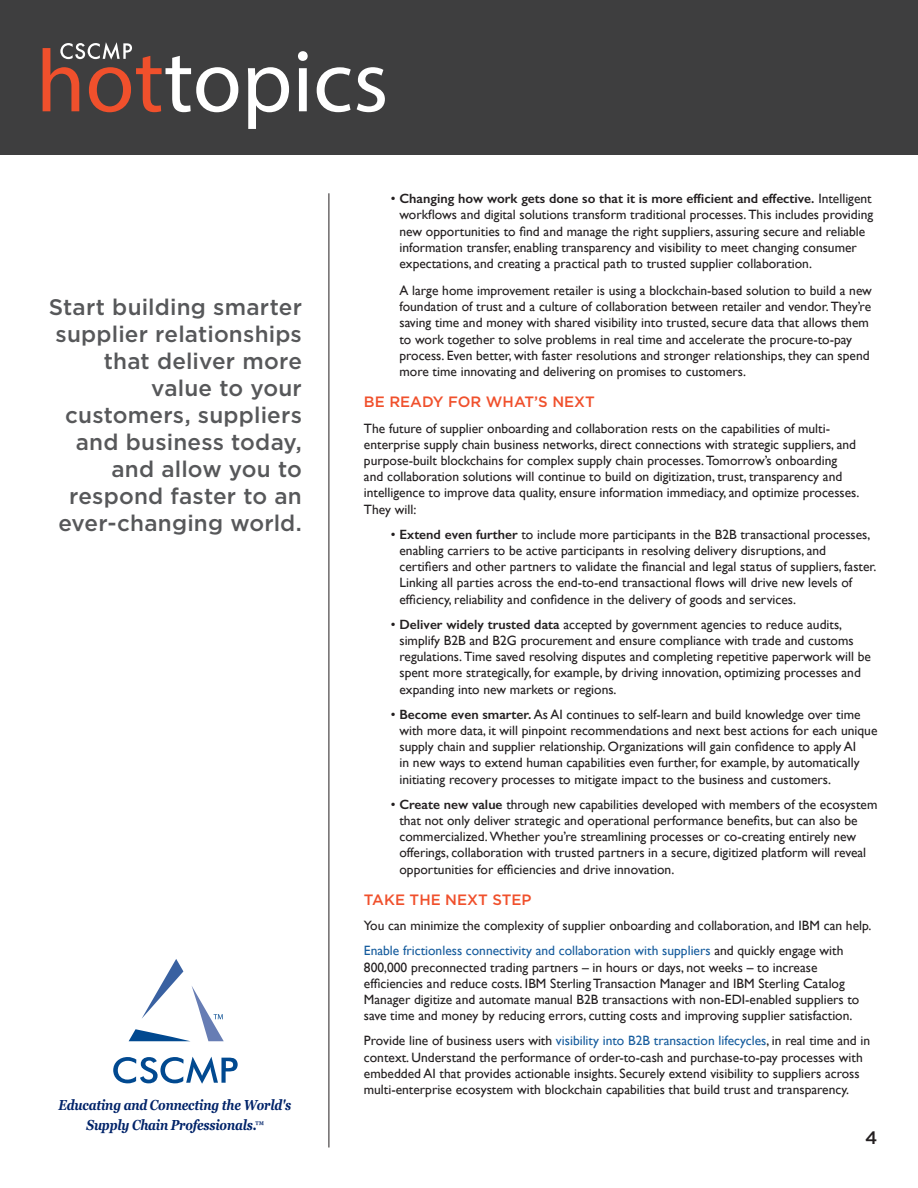
<style>
.page{position:relative;width:918px;height:1188px;background:#fff}
.page>*{position:absolute;margin:0;border:0;box-sizing:border-box;transform-origin:0 0}
.t1{font:500 22.5px/27px "Gotham";letter-spacing:.01em;color:#57585a;text-align:right}
.t2{font:500 18px "Gotham";color:#231f20}
.norm_paragraph{font:500 15px "Gotham";color:#f0502c}
.t3{font:italic 700 14.4px/20.2px "Georgia";letter-spacing:-.015em;color:#002369;text-align:center;scale:.83 1}
.norm_paragraph-2{font:13.5px/16.2px "Gill Sans";color:#231f20}
.s1{font-size:10.95px}
.s2{font-weight:600}
.s3{color:#175d9e}
</style>
<div class="page">
<div style="left:0;top:0;width:918px;height:155px;background:#3e3e3f"></div>
<svg style="left:248px;top:67px;width:41px;height:62px"></svg>
<svg style="left:298px;top:51px;width:10px;height:60px"></svg>
<svg style="left:317px;top:67px;width:34px;height:45px"></svg>
<svg style="left:357px;top:67px;width:28px;height:45px"></svg>
<svg style="left:43px;top:42px;width:195px;height:70px"></svg>
<hr style="left:329px;top:193px;width:1px;height:955px;background:#231f20">
<svg style="left:113px;top:1057px;width:125px;height:27px"></svg>
<svg style="left:129px;top:959px;width:95px;height:82px"></svg>
<p class="t1" style="left:49px;top:293px;width:255px">Start building smarter supplier relationships that deliver more value to your customers, suppliers and business today, and allow you to respond faster to an ever-changing world.</p>
<p class="t3" style="left:58px;top:1095px;width:282px">Educating and Connecting the World's<br>Supply Chain Professionals.<span class="s1">™</span></p>
<p class="norm_paragraph-2" style="left:399px;top:190px;width:475px;text-indent:-9px">• <span class="s2">Changing how work gets done so that it is more efficient and effective.</span> Intelligent workflows and digital solutions transform traditional processes. This includes providing new opportunities to find and manage the right suppliers, assuring secure and reliable information transfer, enabling transparency and visibility to meet changing consumer expectations, and creating a practical path to trusted supplier collaboration.</p>
<p class="norm_paragraph-2" style="left:399px;top:282px;width:474px">A large home improvement retailer is using a blockchain-based solution to build a new foundation of trust and a culture of collaboration between retailer and vendor. They’re saving time and money with shared visibility into trusted, secure data that allows them to work together to solve problems in real time and accelerate the procure-to-pay process. Even better, with faster resolutions and stronger relationships, they can spend more time innovating and delivering on promises to customers.</p>
<p class="norm_paragraph" style="left:364px;top:392px;width:233px">BE READY FOR WHAT’S NEXT</p>
<p class="norm_paragraph-2" style="left:364px;top:420px;width:497px">The future of supplier onboarding and collaboration rests on the capabilities of multi&shy;enterprise supply chain business networks, direct connections with strategic suppliers, and purpose-built blockchains for complex supply chain processes. Tomorrow’s onboarding and collaboration solutions will continue to build on digitization, trust, transparency and intelligence to improve data quality, ensure information immediacy, and optimize processes.<br>They will:</p>
<p class="norm_paragraph-2" style="left:399px;top:526px;width:478px;text-indent:-9px">• <span class="s2">Extend even further</span> to include more participants in the B2B transactional processes, enabling carriers to be active participants in resolving delivery disruptions, and certifiers and other partners to validate the financial and legal status of suppliers, faster.<br>Linking all parties across the end-to-end transactional flows will drive new levels of efficiency, reliability and confidence in the delivery of goods and services.</p>
<p class="norm_paragraph-2" style="left:399px;top:616px;width:473px;text-indent:-9px">• <span class="s2">Deliver widely trusted data</span> accepted by government agencies to reduce audits, simplify B2B and B2G procurement and ensure compliance with trade and customs regulations. Time saved resolving disputes and completing repetitive paperwork will be spent more strategically, for example, by driving innovation, optimizing processes and expanding into new markets or regions.</p>
<p class="norm_paragraph-2" style="left:399px;top:706px;width:480px;text-indent:-9px">• <span class="s2">Become even smarter.</span> As AI continues to self-learn and build knowledge over time with more data, it will pinpoint recommendations and next best actions for each unique supply chain and supplier relationship. Organizations will gain confidence to apply AI<br>in new ways to extend human capabilities even further, for example, by automatically initiating recovery processes to mitigate impact to the business and customers.</p>
<p class="norm_paragraph-2" style="left:399px;top:796px;width:480px;text-indent:-9px">• <span class="s2">Create new value</span> through new capabilities developed with members of the ecosystem that not only deliver strategic and operational performance benefits, but can also be commercialized. Whether you’re streamlining processes or co-creating entirely new offerings, collaboration with trusted partners in a secure, digitized platform will reveal opportunities for efficiencies and drive innovation.</p>
<p class="norm_paragraph" style="left:364px;top:890px;width:169px">TAKE THE NEXT STEP</p>
<p class="norm_paragraph-2" style="left:364px;top:918px;width:509px">You can minimize the complexity of supplier onboarding and collaboration, and IBM can help.</p>
<p class="norm_paragraph-2" style="left:364px;top:943px;width:497px"><span class="s3">Enable frictionless connectivity and collaboration with suppliers</span> and quickly engage with 800,000 preconnected trading partners – in hours or days, not weeks – to increase efficiencies and reduce costs. IBM Sterling Transaction Manager and IBM Sterling Catalog Manager digitize and automate manual B2B transactions with non-EDI-enabled suppliers to save time and money by reducing errors, cutting costs and improving supplier satisfaction.</p>
<p class="norm_paragraph-2" style="left:364px;top:1033px;width:508px">Provide line of business users with <span class="s3">visibility into B2B transaction lifecycles</span>, in real time and in context. Understand the performance of order-to-cash and purchase-to-pay processes with embedded AI that provides actionable insights. Securely extend visibility to suppliers across multi-enterprise ecosystem with blockchain capabilities that build trust and transparency.</p>
<p class="t2" style="left:865px;top:1126px;width:14px">4</p>
</div>
